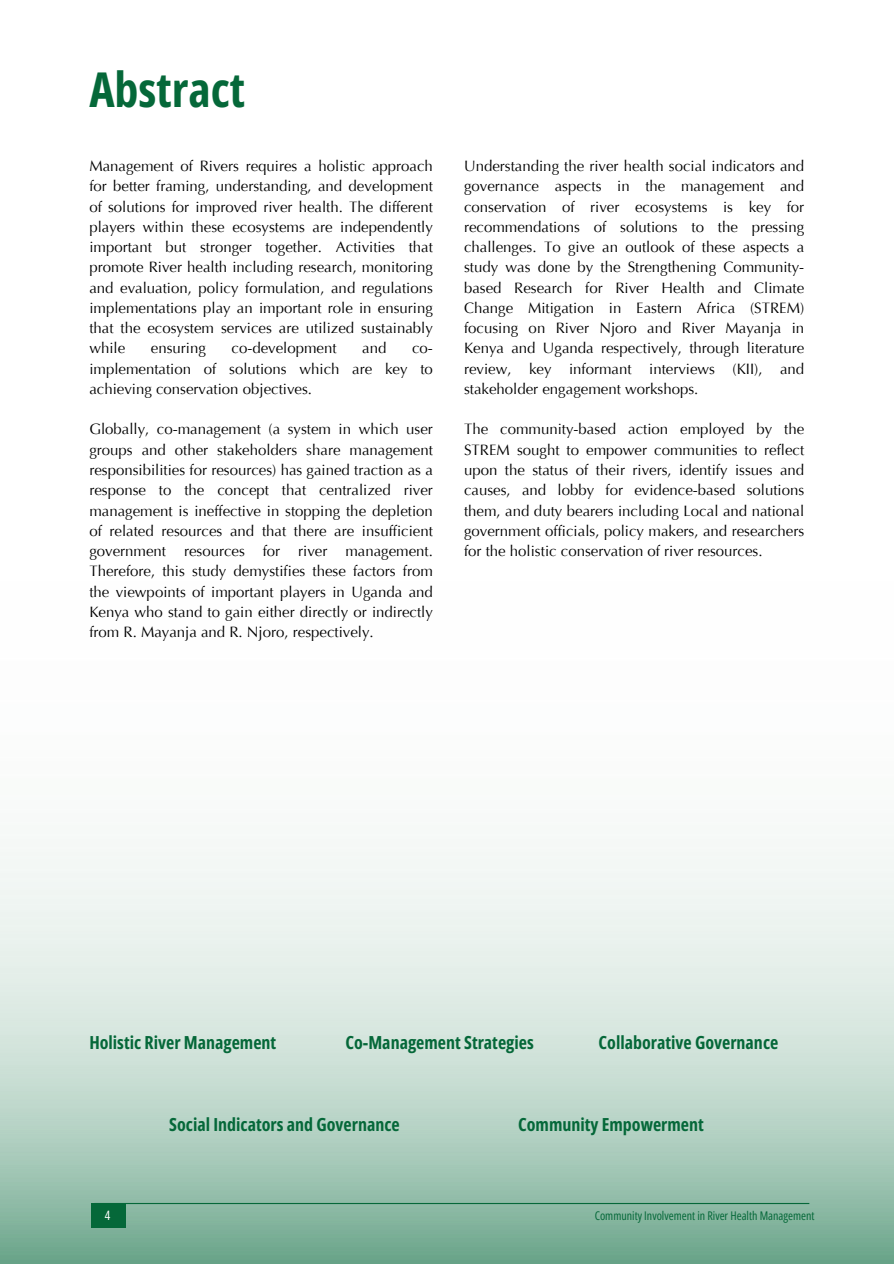
<style>
.page{position:relative;width:894px;height:1264px;background:#fff}
.page>*{position:absolute;margin:0;border:0;box-sizing:border-box;transform-origin:0 0}
.t1{font:700 48px "Open Sans Condensed";color:#056839}
.t2{font:700 18px "Open Sans Condensed";color:#056839}
.t3{font:15px/20.2px "Optima LT Pro";color:#000;text-align:justify}
.t4{font:12.9px "Open Sans Condensed";color:#fff}
.t5{font:12px "Open Sans Condensed";color:#056839}
</style>
<div class="page">
<img style="left:0;top:852px;width:893px;height:411px">
<hr style="left:94px;top:1202px;width:715px;height:1px;background:#056839">
<div style="left:92px;top:1203px;width:34px;height:24px;background:#056839"></div>
<h3 class="t1" style="left:89px;top:55px;width:157px">Abstract</h3>
<h3 class="t3" style="left:89px;top:157px;width:345px">Management of Rivers requires a holistic approach for better framing, understanding, and development of solutions for improved river health. The different players within these ecosystems are independently important but stronger together. Activities that promote River health including research, monitoring and evaluation, policy formulation, and regulations implementations play an important role in ensuring that the ecosystem services are utilized sustainably while</h3>
<h3 class="t3" style="left:151px;top:340px;width:56px">ensuring</h3>
<h3 class="t3" style="left:231px;top:340px;width:106px">co-development</h3>
<h3 class="t3" style="left:362px;top:340px;width:26px">and</h3>
<h3 class="t3" style="left:89px;top:340px;width:345px;text-indent:322px">co&shy;implementation of solutions which are key to achieving conservation objectives.</h3>
<h3 class="t3" style="left:89px;top:421px;width:345px">Globally, co-management (a system in which user groups and other stakeholders share management responsibilities for resources) has gained traction as a response to the concept that centralized river management is ineffective in stopping the depletion of related resources and that there are insufficient government resources for river management.<br>Therefore, this study demystifies these factors from the viewpoints of important players in Uganda and Kenya who stand to gain either directly or indirectly from R. Mayanja and R. Njoro, respectively.</h3>
<h3 class="t3" style="left:464px;top:157px;width:341px">Understanding the river health social indicators and governance aspects in the management and conservation of river ecosystems is key for recommendations of solutions to the pressing challenges. To give an outlook of these aspects a study was done by the Strengthening Community&shy;based Research for River Health and Climate Change Mitigation in Eastern Africa (STREM) focusing on River Njoro and River Mayanja in Kenya and Uganda respectively, through literature review, key informant interviews (KII), and stakeholder engagement workshops.</h3>
<p class="t3" style="left:464px;top:421px;width:341px">The community-based action employed by the STREM sought to empower communities to reflect upon the status of their rivers, identify issues and causes, and lobby for evidence-based solutions them, and duty bearers including Local and national government officials, policy makers, and researchers for the holistic conservation of river resources.</p>
<h2 class="t2" style="left:89px;top:1029px;width:188px">Holistic River Management</h2>
<h2 class="t2" style="left:345px;top:1029px;width:190px">Co-Management Strategies</h2>
<h2 class="t2" style="left:598px;top:1029px;width:181px">Collaborative Governance</h2>
<h2 class="t2" style="left:169px;top:1111px;width:232px">Social Indicators and Governance</h2>
<h2 class="t2" style="left:518px;top:1111px;width:187px">Community Empowerment</h2>
<p class="t4" style="left:105px;top:1206px;width:7px">4</p>
<p class="t5" style="left:594px;top:1206px;width:221px">Community Involvement in River Health Management</p>
</div>
